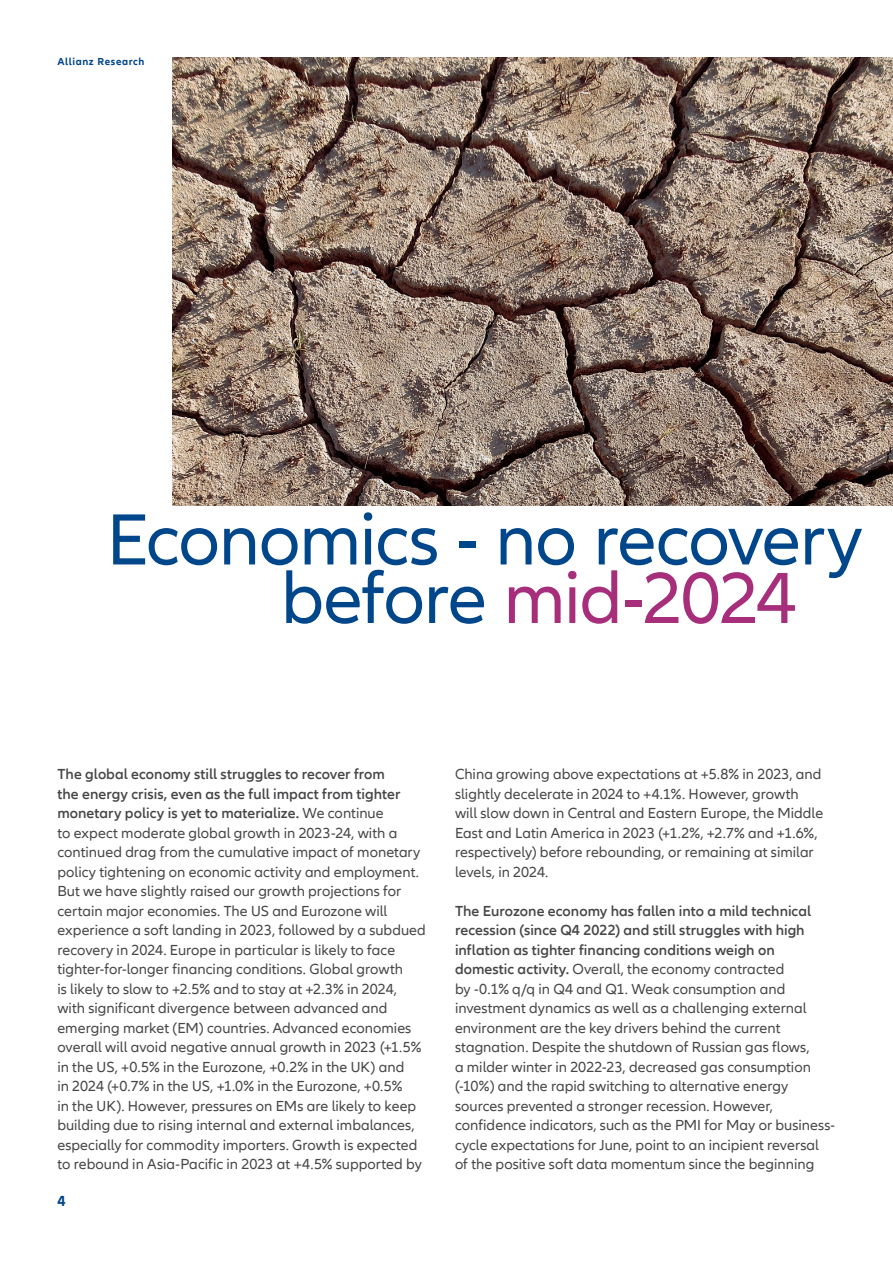
<style>
.page{position:relative;width:893px;height:1263px;background:#fff}
.page>*{position:absolute;margin:0;border:0;box-sizing:border-box;transform-origin:0 0}
.t1{font:75px/58.5px "Allianz Neo";letter-spacing:-.015em;color:#00468b}
.t2{font:15px/19.5px "Allianz Neo";color:#464547}
.t3{font:700 15px "Allianz Neo";color:#00468b}
.t4{font:700 10.5px "Allianz Neo";letter-spacing:.06em;color:#00468b}
.s1{color:#a62e7a}
.s2{font-weight:600}
</style>
<div class="page">
<img style="left:173px;top:57px;width:720px;height:449px">
<p class="t4" style="left:57px;top:56px;width:89px">Allianz Research</p>
<h1 class="t1" style="left:281px;top:512px;width:583px;text-indent:-174px">Economics - no recovery before <span class="s1">mid-2024</span></h1>
<p class="t2" style="left:57px;top:765px;width:370px"><span class="s2">The global economy still struggles to recover from<br>the energy crisis, even as the full impact from tighter monetary policy is yet to materialize.</span> We continue<br>to expect moderate global growth in 2023-24, with a continued drag from the cumulative impact of monetary policy tightening on economic activity and employment.<br>But we have slightly raised our growth projections for certain major economies. The US and Eurozone will experience a soft landing in 2023, followed by a subdued recovery in 2024. Europe in particular is likely to face tighter-for-longer financing conditions. Global growth<br>is likely to slow to +2.5% and to stay at +2.3% in 2024, with significant divergence between advanced and emerging market (EM) countries. Advanced economies overall will avoid negative annual growth in 2023 (+1.5% in the US, +0.5% in the Eurozone, +0.2% in the UK) and<br>in 2024 (+0.7% in the US, +1.0% in the Eurozone, +0.5%<br>in the UK). However, pressures on EMs are likely to keep building due to rising internal and external imbalances, especially for commodity importers. Growth is expected to rebound in Asia-Pacific in 2023 at +4.5% supported by</p>
<p class="t3" style="left:57px;top:1192px;width:10px">4</p>
<p class="t2" style="left:455px;top:765px;width:370px">China growing above expectations at +5.8% in 2023, and slightly decelerate in 2024 to +4.1%. However, growth will slow down in Central and Eastern Europe, the Middle East and Latin America in 2023 (+1.2%, +2.7% and +1.6%, respectively) before rebounding, or remaining at similar levels, in 2024.</p>
<p class="t2" style="left:455px;top:901px;width:382px"><span class="s2">The Eurozone economy has fallen into a mild technical recession (since Q4 2022) and still struggles with high inflation as tighter financing conditions weigh on domestic activity.</span> Overall, the economy contracted<br>by -0.1% q/q in Q4 and Q1. Weak consumption and investment dynamics as well as a challenging external environment are the key drivers behind the current stagnation. Despite the shutdown of Russian gas flows,<br>a milder winter in 2022-23, decreased gas consumption (-10%) and the rapid switching to alternative energy sources prevented a stronger recession. However, confidence indicators, such as the PMI for May or business&shy;cycle expectations for June, point to an incipient reversal of the positive soft data momentum since the beginning</p>
</div>
